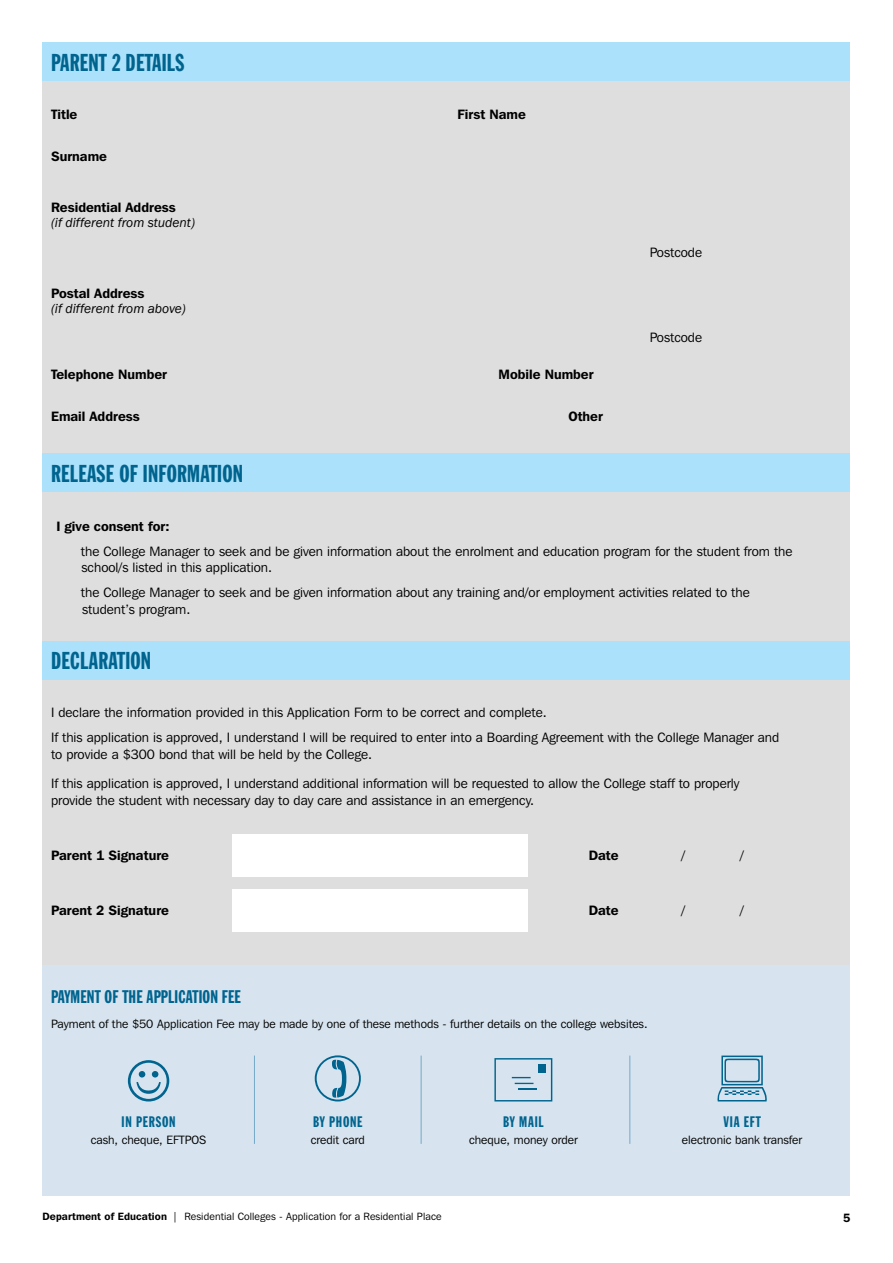
<style>
.page{position:relative;width:893px;height:1263px;background:#fff}
.page>*{position:absolute;margin:0;border:0;box-sizing:border-box;transform-origin:0 0}
.t1{font:24px "Franklin Gothic Extra Cond";letter-spacing:.01em;color:#00648f}
.t2{font:18px "Franklin Gothic Extra Cond";letter-spacing:.01em;color:#00648f}
.t3{font:15px "Franklin Gothic Extra Cond";letter-spacing:.05em;color:#00648f}
.t4{font:13.5px/16.5px "Franklin Gothic IT Cby BT";color:#000}
.t5{font:600 13.5px "Franklin Gothic IT Cby BT";color:#000}
.t6{font:italic 13.5px "Franklin Gothic";color:#000}
.t7{font:12px "Franklin Gothic IT Cby BT";color:#000}
.t8{font:600 12px "Franklin Gothic IT Cby BT";color:#000}
.t9{font:10.5px "Franklin Gothic IT Cby BT";letter-spacing:.01em;color:#000}
.s1{font-weight:600}
</style>
<div class="page">
<div style="left:43px;top:43px;width:807px;height:1153px;background:#dededf"></div>
<div style="left:43px;top:43px;width:807px;height:38px;background:#abe1fa"></div>
<div style="left:43px;top:454px;width:807px;height:38px;background:#abe1fa"></div>
<div style="left:43px;top:641px;width:807px;height:38px;background:#abe1fa"></div>
<div style="left:43px;top:965px;width:807px;height:231px;background:#d7e4ef"></div>
<svg style="left:128px;top:1060px;width:41px;height:41px"></svg>
<svg style="left:315px;top:1055px;width:46px;height:46px"></svg>
<svg style="left:494px;top:1058px;width:58px;height:43px"></svg>
<svg style="left:717px;top:1055px;width:50px;height:46px"></svg>
<hr style="left:254px;top:1055px;width:1px;height:89px;background:#74a9c8">
<hr style="left:421px;top:1055px;width:1px;height:89px;background:#74a9c8">
<hr style="left:629px;top:1055px;width:1px;height:89px;background:#74a9c8">
<div style="left:233px;top:834px;width:295px;height:43px;background:#fff"></div>
<div style="left:233px;top:889px;width:295px;height:42px;background:#fff"></div>
<h1 class="t1" style="left:51px;top:49px;width:135px">PARENT 2 DETAILS</h1>
<p class="t5" style="left:51px;top:106px;width:28px">Title</p>
<p class="t5" style="left:458px;top:106px;width:70px">First Name</p>
<p class="t5" style="left:51px;top:148px;width:57px">Surname</p>
<p class="t5" style="left:51px;top:199px;width:126px">Residential Address</p>
<p class="t6" style="left:51px;top:214px;width:145px">(if different from student)</p>
<p class="t5" style="left:51px;top:285px;width:95px">Postal Address</p>
<p class="t6" style="left:51px;top:300px;width:136px">(if different from above)</p>
<p class="t5" style="left:51px;top:365px;width:118px">Telephone Number</p>
<p class="t5" style="left:499px;top:365px;width:97px">Mobile Number</p>
<p class="t5" style="left:51px;top:407px;width:90px">Email Address</p>
<p class="t5" style="left:568px;top:407px;width:36px">Other</p>
<p class="t4" style="left:650px;top:244px;width:54px">Postcode</p>
<p class="t4" style="left:650px;top:328px;width:54px">Postcode</p>
<h1 class="t1" style="left:51px;top:461px;width:194px">RELEASE OF INFORMATION</h1>
<p class="t5" style="left:56px;top:517px;width:115px">I give consent for:</p>
<p class="t4" style="left:81px;top:542px;width:713px">the College Manager to seek and be given information about the enrolment and education program for the student from the school/s listed in this application.</p>
<p class="t4" style="left:81px;top:584px;width:670px">the College Manager to seek and be given information about any training and/or employment activities related to the student’s program.</p>
<h1 class="t1" style="left:51px;top:648px;width:102px">DECLARATION</h1>
<p class="t4" style="left:51px;top:700px;width:730px;line-height:25px">I declare the information provided in this Application Form to be correct and complete.<br>If this application is approved, I understand I will be required to enter into a Boarding Agreement with the College Manager and</p>
<p class="t4" style="left:51px;top:739px;width:690px;line-height:29.5px">to provide a $300 bond that will be held by the College.<br>If this application is approved, I understand additional information will be requested to allow the College staff to properly</p>
<p class="t4" style="left:51px;top:792px;width:485px">provide the student with necessary day to day care and assistance in an emergency.</p>
<p class="t5" style="left:51px;top:847px;width:120px">Parent 1 Signature</p>
<p class="t5" style="left:589px;top:847px;width:31px">Date</p>
<p class="t4" style="left:682px;top:847px;width:5px">/</p>
<p class="t4" style="left:740px;top:847px;width:5px">/</p>
<p class="t5" style="left:51px;top:902px;width:120px">Parent 2 Signature</p>
<p class="t5" style="left:589px;top:902px;width:31px">Date</p>
<p class="t4" style="left:682px;top:902px;width:5px">/</p>
<p class="t4" style="left:740px;top:902px;width:5px">/</p>
<h2 class="t2" style="left:51px;top:987px;width:191px">PAYMENT OF THE APPLICATION FEE</h2>
<p class="t7" style="left:51px;top:1016px;width:598px">Payment of the $50 Application Fee may be made by one of these methods - further details on the college websites.</p>
<p class="t3" style="left:122px;top:1113px;width:55px">IN PERSON</p>
<p class="t3" style="left:313px;top:1113px;width:51px">BY PHONE</p>
<p class="t3" style="left:503px;top:1113px;width:42px">BY MAIL</p>
<p class="t3" style="left:724px;top:1113px;width:39px">VIA EFT</p>
<p class="t7" style="left:91px;top:1132px;width:117px">cash, cheque, EFTPOS</p>
<p class="t7" style="left:311px;top:1132px;width:56px">credit card</p>
<p class="t7" style="left:469px;top:1132px;width:110px">cheque, money order</p>
<p class="t7" style="left:682px;top:1132px;width:122px">electronic bank transfer</p>
<p class="t9" style="left:43px;top:1210px;width:401px"><span class="s1">Department of Education</span> | Residential Colleges - Application for a Residential Place</p>
<p class="t8" style="left:843px;top:1210px;width:9px">5</p>
</div>
